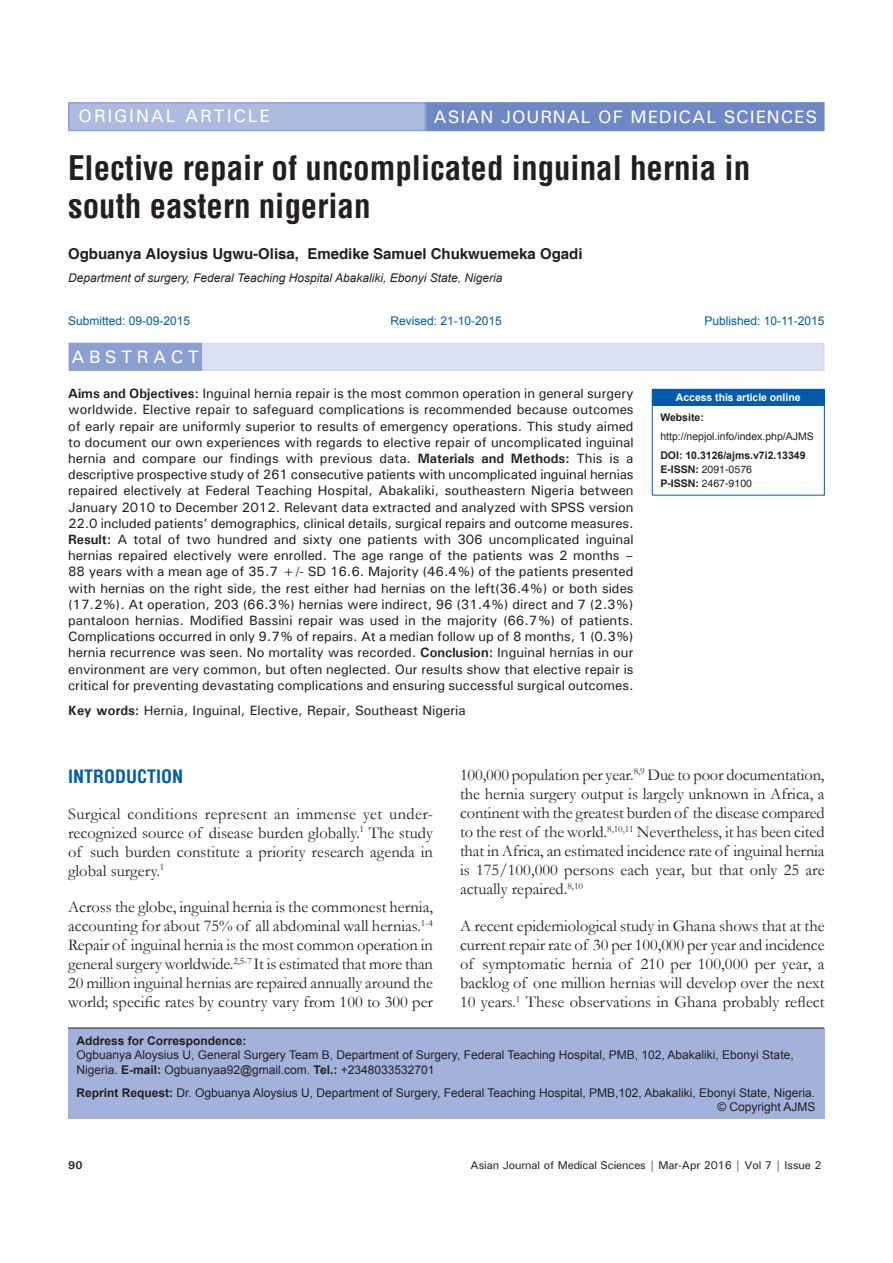
<style>
.page{position:relative;width:893px;height:1263px;background:#fff}
.page>*{position:absolute;margin:0;border:0;box-sizing:border-box;transform-origin:0 0}
.t1{font:700 condensed 33px/37.5px "Helvetica";color:#231f20}
.t2{font:500 18px "Univers";letter-spacing:.05em;color:#fff}
.t3{font:500 18px "Univers";letter-spacing:.1em;color:#fff}
.t4{font:700 condensed 18px "Helvetica";color:#015aaa}
.t5{font:500 18px "Univers";letter-spacing:.25em;color:#fff}
.t6{font:16.5px/19px "Garamond";color:#231f20;text-align:justify}
.t7{font:700 15px "Helvetica";color:#231f20}
.t8{font:500 13.5px/16.2px "Univers";color:#231f20;text-align:justify}
.t9{font:12px/14.4px "Arial";color:#231f20}
.t10{font:italic 12px "Arial";color:#231f20}
.t11{font:12px "Arial";color:#015aaa}
.t12{font:700 12px "Arial";color:#231f20}
.t13{font:500 11.25px "Univers";letter-spacing:-.01em;color:#231f20}
.t14{font:700 11.25px "Univers";color:#231f20}
.t15{font:700 10.5px "Arial";color:#231f20}
.t16{font:10.5px "Arial";color:#231f20}
.t17{font:10.5px/14.2px "Helvetica";color:#231f20}
.t18{font:700 10.5px "Arial";letter-spacing:-.005em;color:#fff}
.s1{font-weight:700}
</style>
<div class="page">
<div style="left:69px;top:103px;width:356px;height:27px;background:#aebade"></div>
<div style="left:68px;top:102px;width:358px;height:29px;border:2px solid #8b9fd1"></div>
<div style="left:427px;top:103px;width:397px;height:27px;background:#6d88c5"></div>
<div style="left:426px;top:102px;width:398px;height:29px;border:2px solid #6d88c5"></div>
<div style="left:70px;top:344px;width:754px;height:26px;background:#dbe1f1"></div>
<div style="left:69px;top:343px;width:755px;height:28px;border:2px solid #d4daed"></div>
<div style="left:69px;top:344px;width:132px;height:26px;background:#8b9fd1"></div>
<div style="left:69px;top:343px;width:133px;height:28px;border:2px solid #8b9fd1"></div>
<div style="left:652px;top:389px;width:172px;height:16px;background:#015aaa"></div>
<hr style="left:652px;top:389px;width:173px;height:1px;background:#015aaa">
<svg style="left:824px;top:390px;width:1px;height:15px"></svg>
<hr style="left:652px;top:406px;width:1px;height:89px;background:#015aaa">
<hr style="left:652px;top:405px;width:173px;height:1px;background:#015aaa">
<hr style="left:824px;top:406px;width:1px;height:89px;background:#015aaa">
<hr style="left:652px;top:495px;width:173px;height:1px;background:#015aaa">
<div style="left:68px;top:1028px;width:756px;height:91px;background:#a3b2da"></div>
<hr style="left:68px;top:1028px;width:756px;height:1px;background:#231f20">
<h2 class="t3" style="left:79px;top:105px;width:192px">ORIGINAL ARTICLE</h2>
<h2 class="t2" style="left:434px;top:105px;width:385px">ASIAN JOURNAL OF MEDICAL SCIENCES</h2>
<h1 class="t1" style="left:68px;top:149px;width:684px">Elective repair of uncomplicated inguinal hernia in south eastern nigerian</h1>
<p class="t7" style="left:68px;top:245px;width:516px">Ogbuanya Aloysius Ugwu-Olisa, Emedike Samuel Chukwuemeka Ogadi</p>
<p class="t10" style="left:68px;top:271px;width:436px">Department of surgery, Federal Teaching Hospital Abakaliki, Ebonyi State, Nigeria</p>
<p class="t11" style="left:68px;top:314px;width:124px">Submitted: 09-09-2015</p>
<p class="t11" style="left:390px;top:314px;width:113px">Revised: 21-10-2015</p>
<p class="t11" style="left:704px;top:314px;width:121px">Published: 10-11-2015</p>
<h2 class="t5" style="left:71px;top:345px;width:129px">ABSTRACT</h2>
<p class="t8" style="left:68px;top:385px;width:567px"><span class="s1">Aims and Objectives:</span> Inguinal hernia repair is the most common operation in general surgery worldwide. Elective repair to safeguard complications is recommended because outcomes of early repair are uniformly superior to results of emergency operations. This study aimed to document our own experiences with regards to elective repair of uncomplicated inguinal hernia and compare our findings with previous data. <span class="s1">Materials and Methods:</span> This is a descriptive prospective study of 261 consecutive patients with uncomplicated inguinal hernias repaired electively at Federal Teaching Hospital, Abakaliki, southeastern Nigeria between January 2010 to December 2012. Relevant data extracted and analyzed with SPSS version 22.0 included patients’ demographics, clinical details, surgical repairs and outcome measures.<br><span class="s1">Result:</span> A total of two hundred and sixty one patients with 306 uncomplicated inguinal hernias repaired electively were enrolled. The age range of the patients was 2 months – 88 years with a mean age of 35.7 +/- SD 16.6. Majority (46.4%) of the patients presented with hernias on the right side, the rest either had hernias on the left(36.4%) or both sides (17.2%). At operation, 203 (66.3%) hernias were indirect, 96 (31.4%) direct and 7 (2.3%) pantaloon hernias. Modified Bassini repair was used in the majority (66.7%) of patients.<br>Complications occurred in only 9.7% of repairs. At a median follow up of 8 months, 1 (0.3%) hernia recurrence was seen. No mortality was recorded. <span class="s1">Conclusion:</span> Inguinal hernias in our environment are very common, but often neglected. Our results show that elective repair is critical for preventing devastating complications and ensuring successful surgical outcomes.</p>
<p class="t8" style="left:68px;top:701px;width:399px"><span class="s1">Key words:</span> Hernia, Inguinal, Elective, Repair, Southeast Nigeria</p>
<p class="t18" style="left:676px;top:392px;width:126px">Access this article online</p>
<p class="t15" style="left:660px;top:412px;width:45px">Website:</p>
<p class="t16" style="left:660px;top:430px;width:155px">http://nepjol.info/index.php/AJMS</p>
<p class="t15" style="left:660px;top:449px;width:147px">DOI: 10.3126/ajms.v7i2.13349</p>
<p class="t17" style="left:660px;top:462px;width:93px"><span class="s1">E-ISSN:</span> 2091-0576<br><span class="s1">P-ISSN:</span> 2467-9100</p>
<h2 class="t4" style="left:68px;top:765px;width:117px">INTRODUCTION</h2>
<p class="t6" style="left:68px;top:804px;width:366px">Surgical conditions represent an immense yet under&shy;recognized source of disease burden globally.<sup>1</sup> The study of such burden constitute a priority research agenda in global surgery.<sup>1</sup></p>
<p class="t6" style="left:68px;top:898px;width:366px">Across the globe, inguinal hernia is the commonest hernia, accounting for about 75% of all abdominal wall hernias.<sup>1-4<br></sup>Repair of inguinal hernia is the most common operation in general surgery worldwide.<sup>2,5-7</sup> It is estimated that more than 20 million inguinal hernias are repaired annually around the world; specific rates by country vary from 100 to 300 per</p>
<p class="t6" style="left:460px;top:765px;width:366px">100,000 population per year.<sup>8,9</sup> Due to poor documentation, the hernia surgery output is largely unknown in Africa, a continent with the greatest burden of the disease compared to the rest of the world.<sup>8,10,11</sup> Nevertheless, it has been cited that in Africa, an estimated incidence rate of inguinal hernia is 175/100,000 persons each year, but that only 25 are actually repaired.<sup>8,10</sup></p>
<p class="t6" style="left:460px;top:916px;width:366px">A recent epidemiological study in Ghana shows that at the current repair rate of 30 per 100,000 per year and incidence of symptomatic hernia of 210 per 100,000 per year, a backlog of one million hernias will develop over the next 10 years.<sup>1</sup> These observations in Ghana probably reflect</p>
<p class="t12" style="left:77px;top:1034px;width:171px">Address for Correspondence:</p>
<p class="t9" style="left:77px;top:1048px;width:719px">Ogbuanya Aloysius U, General Surgery Team B, Department of Surgery, Federal Teaching Hospital, PMB, 102, Abakaliki, Ebonyi State,<br>Nigeria. <span class="s1">E-mail:</span> Ogbuanyaa92@gmail.com. <span class="s1">Tel.:</span> +2348033532701</p>
<p class="t9" style="left:77px;top:1085px;width:740px;text-align:right"><span class="s1">Reprint Request:</span> Dr. Ogbuanya Aloysius U, Department of Surgery, Federal Teaching Hospital, PMB,102, Abakaliki, Ebonyi State, Nigeria. © Copyright AJMS</p>
<p class="t14" style="left:68px;top:1158px;width:16px">90</p>
<p class="t13" style="left:470px;top:1158px;width:352px">Asian Journal of Medical Sciences | Mar-Apr 2016 | Vol 7 | Issue 2</p>
</div>
